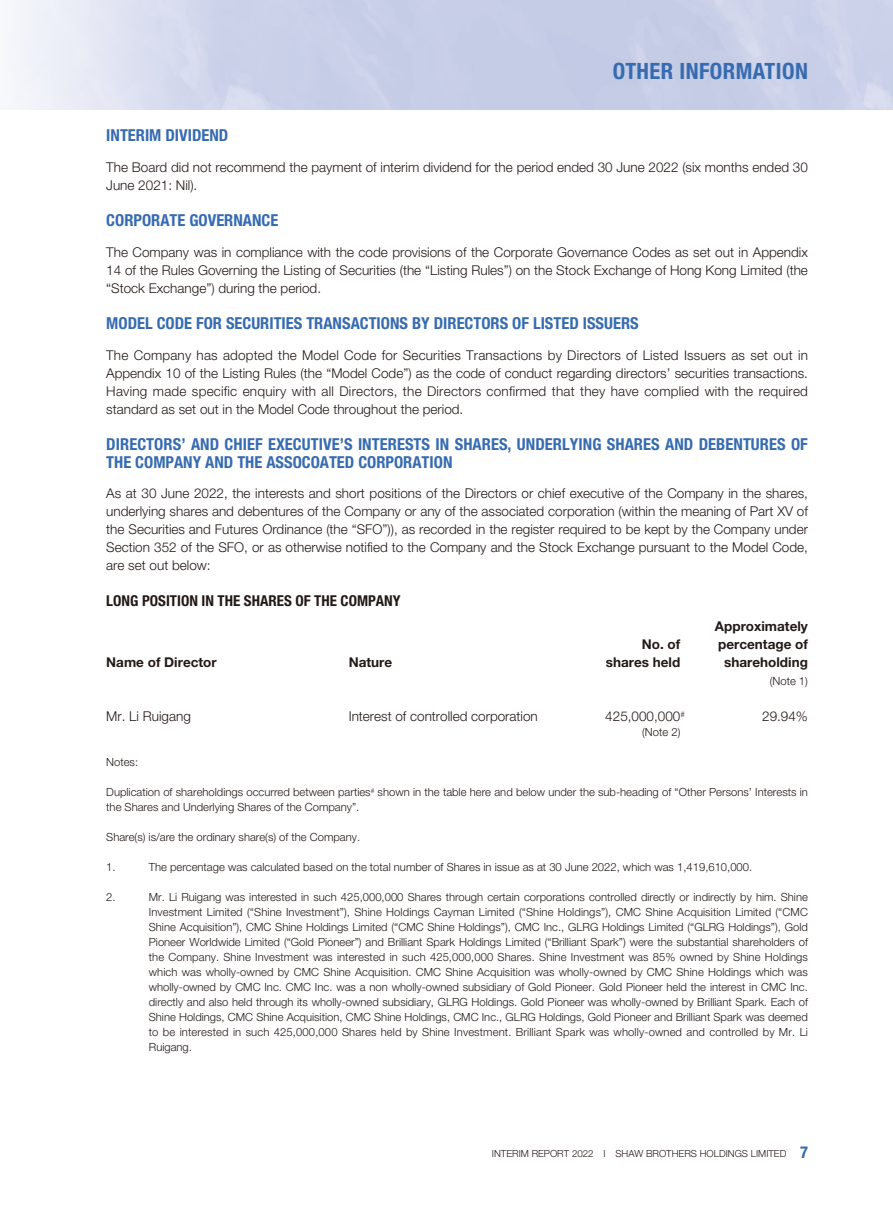
<style>
.page{position:relative;width:893px;height:1212px;background:#fff}
.page>*{position:absolute;margin:0;border:0;box-sizing:border-box;transform-origin:0 0}
.t1{font:700 condensed 22.5px "Helvetica Neue LT Std";letter-spacing:.02em;color:#376bb0}
.t2{font:700 condensed 16.5px/18px "Helvetica Neue LT Std";color:#376bb0}
.t3{font:700 condensed 15px "Helvetica Neue LT Std";color:#231916}
.t4{font:300 13.5px/18px "Helvetica Neue LT Std";color:#231916;text-align:justify}
.t5{font:700 13.5px/18px "Helvetica Neue LT Std";color:#231916;text-align:right}
.t6{font:300 11.25px/15px "Helvetica Neue LT Std";color:#231916}
.t7{font:300 9.75px "Helvetica Neue LT Std";color:#231916}
.s1{font-weight:700;font-stretch:condensed;font-size:16.5px;color:#376bb0}
</style>
<div class="page">
<h1 class="t1" style="left:613px;top:63px;width:196px">OTHER INFORMATION</h1>
<h2 class="t2" style="left:106px;top:128px;width:124px">INTERIM DIVIDEND</h2>
<p class="t4" style="left:106px;top:160px;width:703px">The Board did not recommend the payment of interim dividend for the period ended 30 June 2022 (six months ended 30<br>June 2021: Nil).</p>
<h2 class="t2" style="left:106px;top:213px;width:174px">CORPORATE GOVERNANCE</h2>
<p class="t4" style="left:106px;top:245px;width:703px">The Company was in compliance with the code provisions of the Corporate Governance Codes as set out in Appendix 14 of the Rules Governing the Listing of Securities (the “Listing Rules”) on the Stock Exchange of Hong Kong Limited (the “Stock Exchange”) during the period.</p>
<h2 class="t2" style="left:106px;top:316px;width:534px">MODEL CODE FOR SECURITIES TRANSACTIONS BY DIRECTORS OF LISTED ISSUERS</h2>
<p class="t4" style="left:106px;top:347px;width:703px">The Company has adopted the Model Code for Securities Transactions by Directors of Listed Issuers as set out in Appendix 10 of the Listing Rules (the “Model Code”) as the code of conduct regarding directors’ securities transactions.<br>Having made specific enquiry with all Directors, the Directors confirmed that they have complied with the required standard as set out in the Model Code throughout the period.</p>
<h2 class="t2" style="left:106px;top:437px;width:703px">DIRECTORS’ AND CHIEF EXECUTIVE’S INTERESTS IN SHARES, UNDERLYING SHARES AND DEBENTURES OF<br>THE COMPANY AND THE ASSOCOATED CORPORATION</h2>
<p class="t4" style="left:106px;top:486px;width:703px">As at 30 June 2022, the interests and short positions of the Directors or chief executive of the Company in the shares, underlying shares and debentures of the Company or any of the associated corporation (within the meaning of Part XV of the Securities and Futures Ordinance (the “SFO”)), as recorded in the register required to be kept by the Company under Section 352 of the SFO, or as otherwise notified to the Company and the Stock Exchange pursuant to the Model Code, are set out below:</p>
<h3 class="t3" style="left:106px;top:596px;width:296px">LONG POSITION IN THE SHARES OF THE COMPANY</h3>
<p class="t5" style="left:106px;top:655px;width:112px">Name of Director</p>
<p class="t5" style="left:349px;top:655px;width:45px">Nature</p>
<p class="t5" style="left:606px;top:637px;width:76px">No. of shares held</p>
<p class="t4" style="left:106px;top:709px;width:86px">Mr. Li Ruigang</p>
<p class="t4" style="left:349px;top:709px;width:191px">Interest of controlled corporation</p>
<p class="t4" style="left:605px;top:709px;width:81px">425,000,000<sup>#</sup></p>
<p class="t6" style="left:642px;top:726px;width:40px">(Note 2)</p>
<p class="t5" style="left:715px;top:619px;width:94px">Approximately percentage of shareholding</p>
<p class="t6" style="left:770px;top:675px;width:40px">(Note 1)</p>
<p class="t4" style="left:762px;top:709px;width:47px">29.94%</p>
<p class="t6" style="left:106px;top:756px;width:33px">Notes:</p>
<p class="t6" style="left:106px;top:786px;width:703px">Duplication of shareholdings occurred between parties<sup>#</sup> shown in the table here and below under the sub-heading of “Other Persons’ Interests in the Shares and Underlying Shares of the Company”.</p>
<p class="t6" style="left:106px;top:831px;width:255px">Share(s) is/are the ordinary share(s) of the Company.</p>
<p class="t6" style="left:106px;top:861px;width:11px">1.</p>
<p class="t6" style="left:149px;top:861px;width:605px">The percentage was calculated based on the total number of Shares in issue as at 30 June 2022, which was 1,419,610,000.</p>
<p class="t6" style="left:106px;top:891px;width:11px">2.</p>
<p class="t6" style="left:149px;top:891px;width:661px;text-align:justify">Mr. Li Ruigang was interested in such 425,000,000 Shares through certain corporations controlled directly or indirectly by him. Shine Investment Limited (“Shine Investment”), Shine Holdings Cayman Limited (“Shine Holdings”), CMC Shine Acquisition Limited (“CMC Shine Acquisition”), CMC Shine Holdings Limited (“CMC Shine Holdings”), CMC Inc., GLRG Holdings Limited (“GLRG Holdings”), Gold Pioneer Worldwide Limited (“Gold Pioneer”) and Brilliant Spark Holdings Limited (“Brilliant Spark”) were the substantial shareholders of the Company. Shine Investment was interested in such 425,000,000 Shares. Shine Investment was 85% owned by Shine Holdings which was wholly-owned by CMC Shine Acquisition. CMC Shine Acquisition was wholly-owned by CMC Shine Holdings which was wholly-owned by CMC Inc. CMC Inc. was a non wholly-owned subsidiary of Gold Pioneer. Gold Pioneer held the interest in CMC Inc. directly and also held through its wholly-owned subsidiary, GLRG Holdings. Gold Pioneer was wholly-owned by Brilliant Spark. Each of Shine Holdings, CMC Shine Acquisition, CMC Shine Holdings, CMC Inc., GLRG Holdings, Gold Pioneer and Brilliant Spark was deemed to be interested in such 425,000,000 Shares held by Shine Investment. Brilliant Spark was wholly-owned and controlled by Mr. Li Ruigang.</p>
<p class="t7" style="left:492px;top:1150px;width:317px">INTERIM REPORT 2022 I SHAW BROTHERS HOLDINGS LIMITED <span class="s1">7</span></p>
</div>
